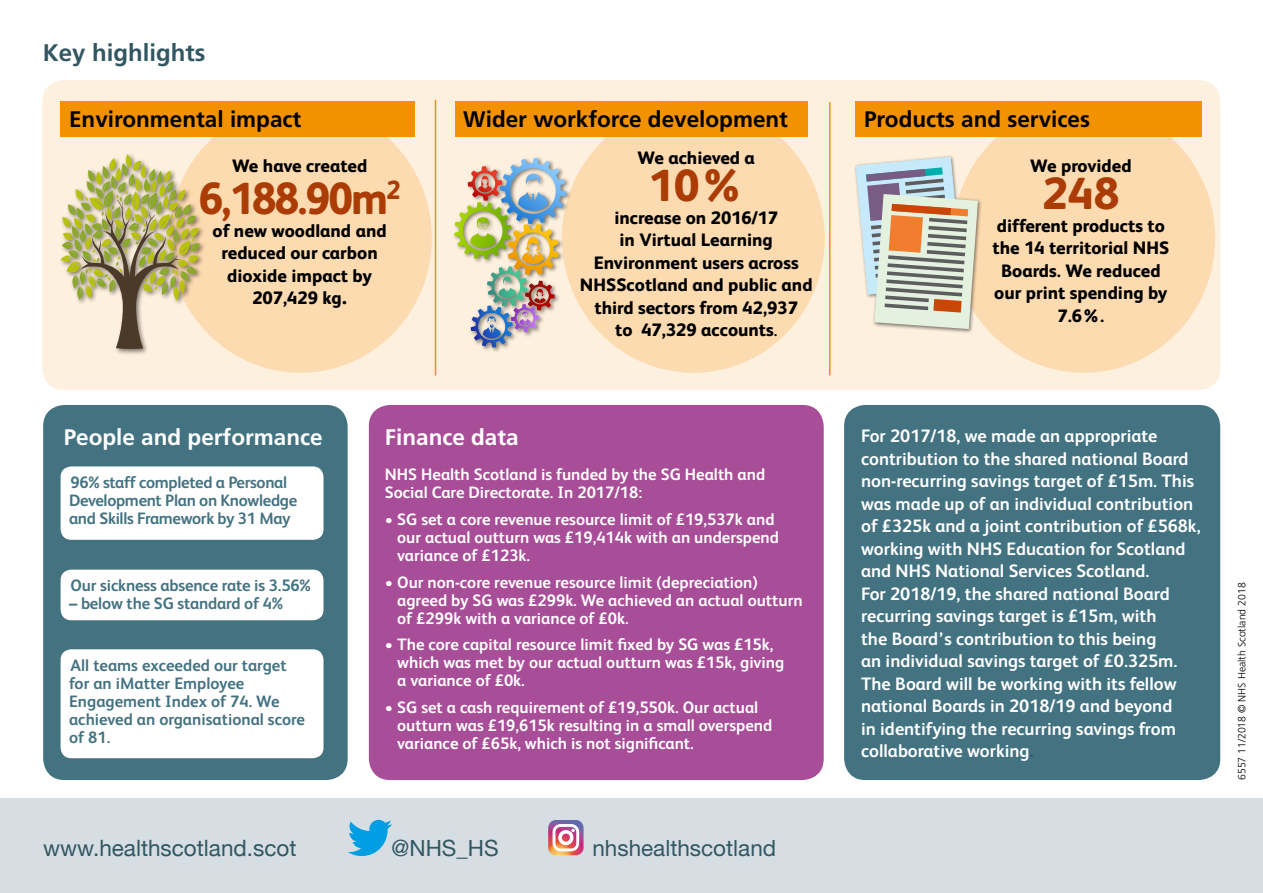
<style>
.page{position:relative;width:1263px;height:893px;background:#fff}
.page>*{position:absolute;margin:0;border:0;box-sizing:border-box;transform-origin:0 0}
.Infographics_text{font:800 45px "FS Albert";letter-spacing:-.04em;color:#ab3c05;scale:.95 1}
.Infographics_text-2{font:800 45px "FS Albert";letter-spacing:-.04em;color:#ab3c05}
.B_head{font:700 24px "Frutiger LT Std";color:#315762}
.t1{font:700 22.5px "Frutiger LT Std";color:#000}
.t2{font:700 22.5px "Frutiger LT Std";color:#fff}
.t3{font:22.5px "Helvetica Neue LT Std";color:#315762}
.t4{font:22.5px "Helvetica Neue";color:#315762}
.Infographics_text-3{font:700 18px/22.5px "FS Albert";color:#fff}
.Infographics_text-4{font:800 18px/22.5px "FS Albert";color:#000;text-align:center}
.Infographics_text-5{font:700 16.5px/18px "FS Albert";color:#fff}
.Infographics_text-6{font:700 16.5px/18px "FS Albert";letter-spacing:-.01em;color:#437281}
.Body_text{font:300 10.5px "Frutiger LT Std";color:#000}
.s1{font-size:22.5px}
.s2{font-weight:700;font-size:16.5px}
.s3{color:#315762}
</style>
<div class="page">
<div style="left:369px;top:405px;width:455px;height:375px;background:#a84d97;border-radius:21px"></div>
<div style="left:43px;top:405px;width:305px;height:375px;background:#437281;border-radius:21px"></div>
<div style="left:0;top:798px;width:1263px;height:95px;background:#d7dee3"></div>
<svg style="left:348px;top:820px;width:44px;height:36px"></svg>
<svg style="left:548px;top:820px;width:35px;height:35px"></svg>
<div style="left:42px;top:80px;width:1178px;height:310px;background:#fef0de;border-radius:21px"></div>
<hr style="left:435px;top:100px;width:1px;height:276px;background:#f39200">
<div style="left:169px;top:104px;width:263px;height:269px;background:#fddbb1;border-radius:50%"></div>
<div style="left:61px;top:101px;width:354px;height:35px;background:#f39200"></div>
<div style="left:58px;top:152px;width:148px;height:204px;background:#000;opacity:.5"></div>
<svg style="left:60px;top:154px;width:140px;height:195px"></svg>
<div style="left:562px;top:104px;width:263px;height:269px;background:#fddbb1;border-radius:50%"></div>
<div style="left:455px;top:101px;width:353px;height:35px;background:#f39200"></div>
<div style="left:452px;top:156px;width:120px;height:197px;background:#000;opacity:.5"></div>
<img style="left:454px;top:158px;width:112px;height:190px">
<hr style="left:829px;top:102px;width:1px;height:274px;background:#f39200">
<div style="left:61px;top:466px;width:262px;height:74px;background:#fff;border-radius:11px"></div>
<div style="left:61px;top:570px;width:262px;height:50px;background:#fff;border-radius:11px"></div>
<div style="left:952px;top:104px;width:263px;height:269px;background:#fddbb1;border-radius:50%"></div>
<div style="left:855px;top:101px;width:347px;height:35px;background:#f39200"></div>
<div style="left:854px;top:155px;width:128px;height:178px;background:#000;opacity:.5"></div>
<svg style="left:856px;top:157px;width:122px;height:172px;background:#c7c2b5"></svg>
<div style="left:61px;top:649px;width:262px;height:109px;background:#fff;border-radius:11px"></div>
<div style="left:844px;top:405px;width:376px;height:375px;background:#437281;border-radius:21px"></div>
<p class="B_head" style="left:43px;top:38px;width:164px">Key highlights</p>
<p class="t1" style="left:69px;top:106px;width:234px">Environmental impact</p>
<p class="Infographics_text-4" style="left:232px;top:154px;width:137px">We have created</p>
<p class="Infographics_text" style="left:199px;top:166px;width:214px">6,188.90m<sup>2</sup></p>
<p class="Infographics_text-4" style="left:213px;top:219px;width:176px">of new woodland and reduced our carbon dioxide impact by<br>207,429 kg<span class="s1">.</span></p>
<p class="t1" style="left:463px;top:106px;width:326px">Wider workforce development</p>
<p class="Infographics_text-4" style="left:637px;top:145px;width:119px">We achieved a</p>
<p class="Infographics_text-2" style="left:648px;top:153px;width:98px">10%</p>
<p class="Infographics_text-4" style="left:580px;top:228px;width:234px">in Virtual Learning<br>Environment users across<br>NHSScotland and public and third sectors from 42,937<br>to 47,329 accounts<span class="s2">.</span></p>
<p class="Infographics_text-4" style="left:614px;top:205px;width:165px">increase on 2016/17</p>
<p class="t2" style="left:64px;top:424px;width:260px">People and performance</p>
<p class="Infographics_text-6" style="left:69px;top:472px;width:230px">96% staff completed a Personal<br>Development Plan on Knowledge and Skills Framework by 31 May</p>
<p class="Infographics_text-6" style="left:71px;top:575px;width:242px">Our sickness absence rate is 3.56%</p>
<p class="Infographics_text-6" style="left:69px;top:593px;width:216px">– below the SG standard of 4%</p>
<p class="Infographics_text-6" style="left:69px;top:655px;width:237px">All teams exceeded our target for an iMatter Employee<br>Engagement Index of 74. We achieved an organisational score of 81.</p>
<p class="t2" style="left:385px;top:424px;width:135px">Finance data</p>
<p class="Infographics_text-5" style="left:385px;top:465px;width:382px">NHS Health Scotland is funded by the SG Health and<br>Social Care Directorate. In 2017/18:</p>
<p class="Infographics_text-5" style="left:397px;top:510px;width:383px;text-indent:-12px">• SG set a core revenue resource limit of £19,537k and our actual outturn was £19,414k with an underspend variance of £123k.</p>
<p class="Infographics_text-5" style="left:397px;top:572px;width:407px;text-indent:-12px">• Our non-core revenue resource limit (depreciation) agreed by SG was £299k. We achieved an actual outturn of £299k with a variance of £0k.</p>
<p class="Infographics_text-5" style="left:397px;top:635px;width:389px;text-indent:-12px">• The core capital resource limit fixed by SG was £15k, which was met by our actual outturn was £15k, giving a variance of £0k.</p>
<p class="Infographics_text-5" style="left:397px;top:697px;width:377px;text-indent:-12px">• SG set a cash requirement of £19,550k. Our actual outturn was £19,615k resulting in a small overspend variance of £65k, which is not significant.</p>
<p class="t4" style="left:43px;top:832px;width:255px">www.healthscotland.scot</p>
<p class="t3" style="left:391px;top:834px;width:109px">@NHS_HS</p>
<p class="t3" style="left:592px;top:834px;width:185px">nhshealthscotland</p>
<p class="t1" style="left:864px;top:106px;width:227px">Products and services</p>
<p class="Infographics_text-4" style="left:1030px;top:153px;width:103px">We provided</p>
<p class="Infographics_text-2" style="left:1042px;top:161px;width:78px">248</p>
<p class="Infographics_text-4" style="left:992px;top:213px;width:179px">different products to the 14 territorial NHS<br>Boards. We reduced our print spending by<br>7.6%.</p>
<p class="Infographics_text-3" style="left:861px;top:424px;width:341px">For 2017/18, we made an appropriate contribution to the shared national Board non-recurring savings target of £15m. This was made up of an individual contribution of £325k and a joint contribution of £568k, working with NHS Education for Scotland and NHS National Services Scotland.<br>For 2018/19, the shared national Board recurring savings target is £15m, with<br>the Board’s contribution to this being<br>an individual savings target of £0.325m.<br>The Board will be working with its fellow national Boards in 2018/19 and beyond<br>in identifying the recurring savings from collaborative working<span class="s3">.</span></p>
<p class="Body_text" style="left:1236px;top:780px;width:199px;rotate:-90deg">6557 11/2018 © NHS Health Scotland 2018</p>
</div>
